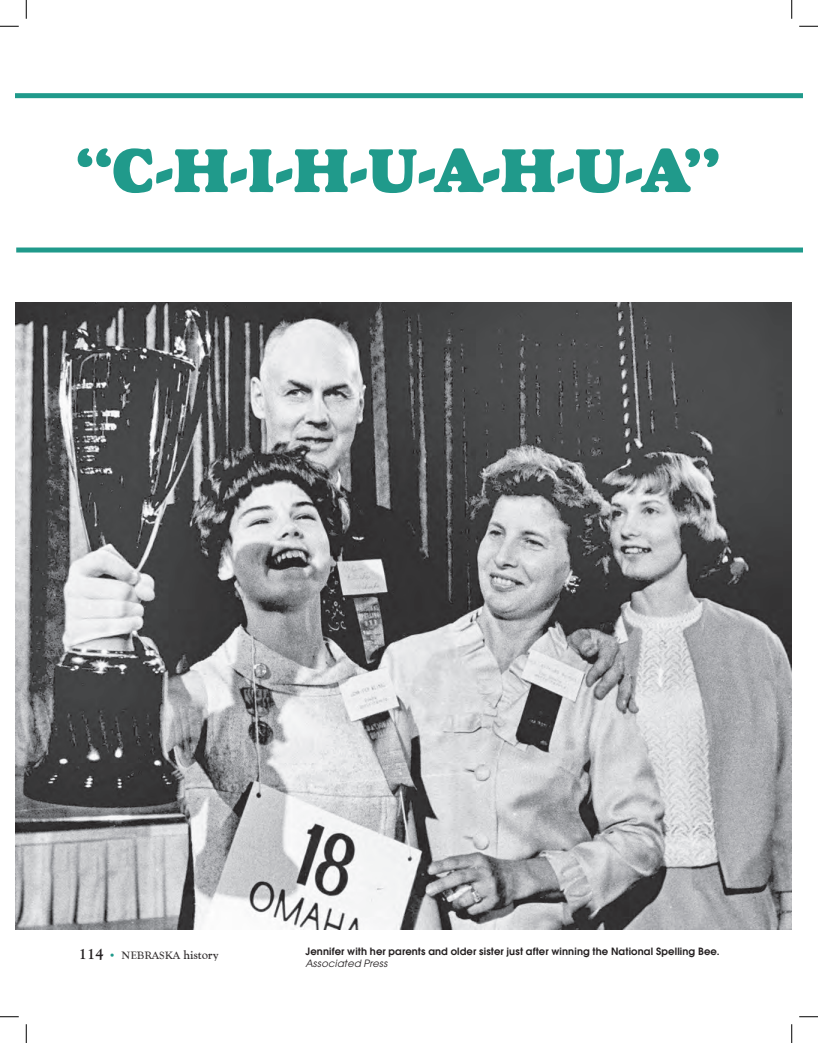
<style>
.page{position:relative;width:818px;height:1043px;background:#fff}
.page>*{position:absolute;margin:0;border:0;box-sizing:border-box;transform-origin:0 0}
.t1{font:62.5px "Goudy Heavyface";color:#209a8b}
.t2{font:11px "Goudy Handtooled Com SC800";color:#231f20}
.t3{font:600 10px "Avant Garde";letter-spacing:.02em;color:#231f20}
.t4{font:italic 10px "Avant Garde";letter-spacing:.015em;color:#231f20}
.s1{font-family:"Goudy";font-weight:700;font-size:15px}
.s2{font-family:"Goudy Handtooled Com";font-size:11.25px;color:#209a8b}
.s3{font-family:"Goudy Handtooled Com";font-size:12.5px}
</style>
<div class="page">
<img style="left:15px;top:303px;width:776px;height:626px">
<div style="left:15px;top:93px;width:787px;height:5px;background:#209a8b"></div>
<div style="left:16px;top:247px;width:786px;height:5px;background:#209a8b"></div>
<svg style="left:0;top:25px;width:19px;height:2px"></svg>
<svg style="left:799px;top:25px;width:19px;height:2px"></svg>
<svg style="left:0;top:1016px;width:19px;height:1px"></svg>
<svg style="left:799px;top:1016px;width:19px;height:1px"></svg>
<svg style="left:25px;top:0;width:2px;height:19px"></svg>
<svg style="left:25px;top:1024px;width:2px;height:18px"></svg>
<svg style="left:791px;top:0;width:1px;height:19px"></svg>
<svg style="left:791px;top:1024px;width:1px;height:18px"></svg>
<h1 class="t1" style="left:75px;top:132px;width:647px">“C-H-I-H-U-A-H-U-A”</h1>
<p class="t2" style="left:79px;top:949px;width:141px"><span class="s1">114</span> <span class="s2">•</span> NEBRASKA <span class="s3">history</span></p>
<p class="t3" style="left:305px;top:944px;width:415px">Jennifer with her parents and older sister just after winning the National Spelling Bee.</p>
<p class="t4" style="left:305px;top:957px;width:83px">Associated Press</p>
</div>
